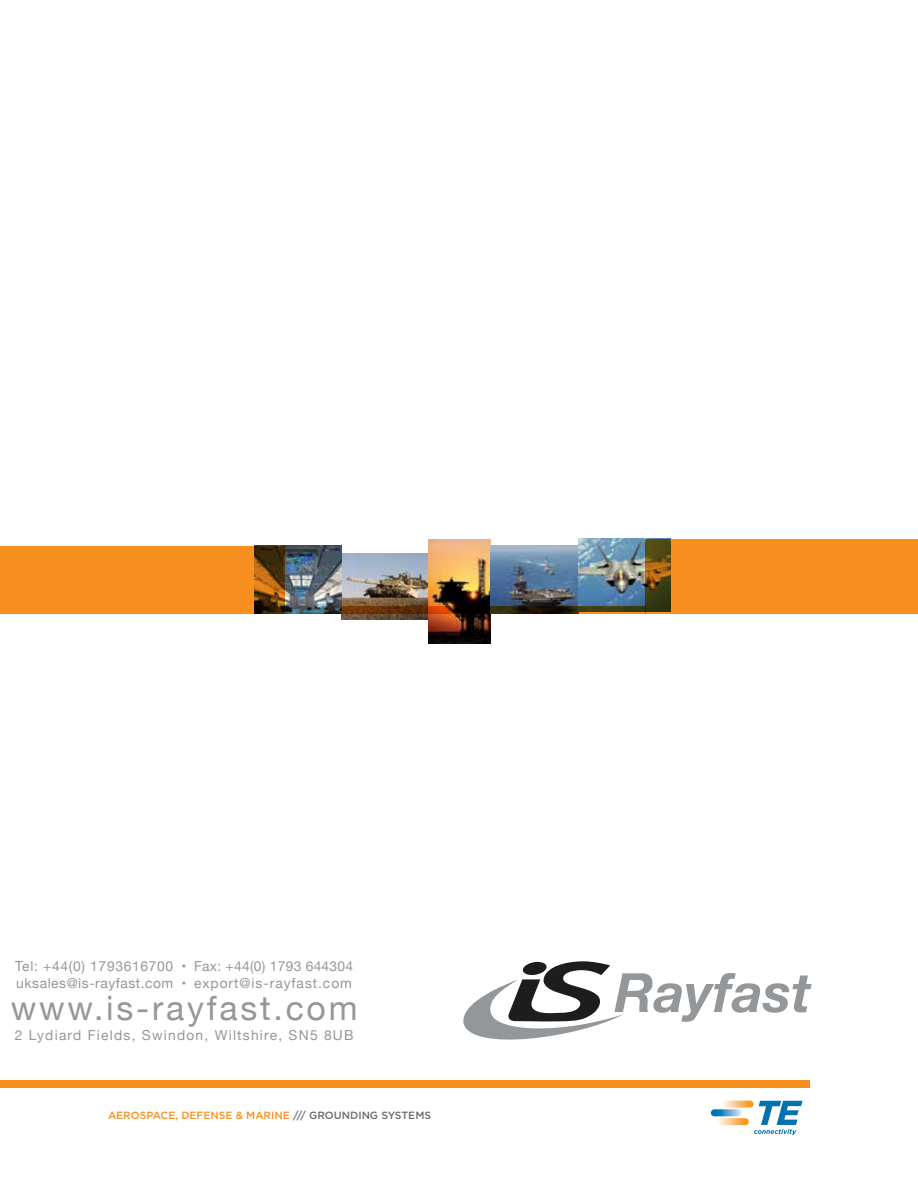
<style>
.page{position:relative;width:918px;height:1188px;background:#fff}
.page>*{position:absolute;margin:0;border:0;box-sizing:border-box;transform-origin:0 0}
.t1{font:33.75px "Helvetica Neue";letter-spacing:.085em;color:#94979a}
.t2{font:13.8px/16.8px "Helvetica Neue";letter-spacing:.04em;color:#94979a}
.t3{font:13.8px "Helvetica Neue";letter-spacing:.09em;color:#94979a}
.t4{font:500 10.5px "Gotham";color:#f7901e}
.s1{color:#696b73}
</style>
<div class="page">
<div style="left:0;top:1080px;width:810px;height:8px;background:#f7901e"></div>
<svg style="left:723px;top:1101px;width:31px;height:7px"></svg>
<svg style="left:718px;top:1118px;width:31px;height:7px"></svg>
<svg style="left:711px;top:1109px;width:31px;height:7px"></svg>
<svg style="left:754px;top:1101px;width:49px;height:34px"></svg>
<img style="left:342px;top:553px;width:87px;height:66px">
<img style="left:429px;top:539px;width:62px;height:104px">
<img style="left:491px;top:546px;width:87px;height:60px">
<img style="left:578px;top:539px;width:68px;height:67px">
<svg style="left:342px;top:606px;width:304px;height:7px;background:#4b2b08"></svg>
<div style="left:646px;top:539px;width:272px;height:74px;background:#f7901e"></div>
<img style="left:285px;top:546px;width:57px;height:67px">
<div style="left:0;top:546px;width:285px;height:67px;background:#f7901e"></div>
<svg style="left:463px;top:961px;width:349px;height:79px"></svg>
<p class="t2" style="left:15px;top:958px;width:340px">Tel: +44(0) 1793616700 • Fax: +44(0) 1793 644304 uksales@is-rayfast.com • export@is-rayfast.com</p>
<h1 class="t1" style="left:11px;top:984px;width:348px">www.is-rayfast.com</h1>
<p class="t3" style="left:15px;top:1025px;width:340px">2 Lydiard Fields, Swindon, Wiltshire, SN5 8UB</p>
<p class="t4" style="left:108px;top:1108px;width:325px">AEROSPACE, DEFENSE &amp; MARINE <span class="s1">/// GROUNDING SYSTEMS</span></p>
</div>
